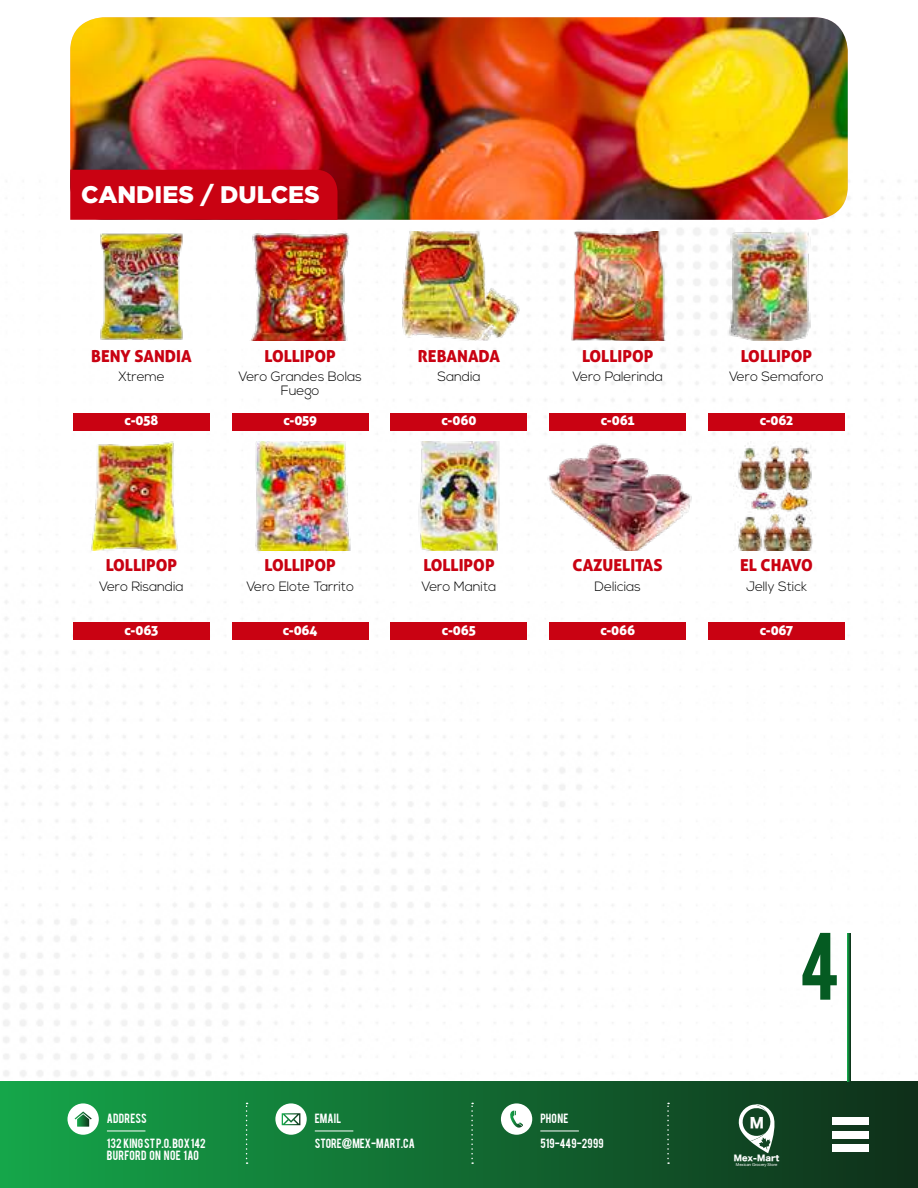
<style>
.page{position:relative;width:918px;height:1188px;background:#fff}
.page>*{position:absolute;margin:0;border:0;box-sizing:border-box;transform-origin:0 0}
.t1{font:75px "Bebas";color:#055b22}
.t2{font:900 24px "Gotham";color:#fff}
.t3{font:16.5px "Aller Display";color:#c90212}
.t4{font:13.8px "Hira Kaku Std N W8";color:#fff}
.t5{font:300 13.5px/13.5px "Nexa";letter-spacing:-.01em;color:#000;text-align:center}
.t6{font:13.5px "Aller Display";letter-spacing:-.01em;color:#fff}
.t7{font:10.5px/12.6px "Bebas";color:#fff}
.t8{font:10.5px "Bebas";letter-spacing:.02em;color:#fff}
.t9{font:8.1px "Hira Kaku Std N W8";color:#fff}
.t10{font:4.05px "Helvetica Neue";color:#fff}
</style>
<div class="page">
<img style="left:0;top:180px;width:918px;height:902px">
<div style="left:0;top:1082px;width:918px;height:106px;background:linear-gradient(to right,#15a64a,#11311b)"></div>
<img style="left:70px;top:17px;width:778px;height:203px">
<div style="left:70px;top:170px;width:268px;height:50px;background:#c90212"></div>
<div style="left:67px;top:1103px;width:32px;height:32px;background:#fff;border-radius:50%"></div>
<svg style="left:275px;top:1103px;width:32px;height:32px"></svg>
<svg style="left:246px;top:1103px;width:2px;height:61px"></svg>
<svg style="left:471px;top:1103px;width:2px;height:61px"></svg>
<svg style="left:667px;top:1103px;width:2px;height:61px"></svg>
<svg style="left:847px;top:933px;width:3px;height:149px"></svg>
<svg style="left:282px;top:1113px;width:18px;height:12px"></svg>
<svg style="left:75px;top:1112px;width:17px;height:15px"></svg>
<hr style="left:315px;top:1131px;width:38px;height:1px;background:#fff">
<hr style="left:107px;top:1131px;width:38px;height:1px;background:#fff">
<div style="left:501px;top:1103px;width:31px;height:32px;background:#fff;border-radius:50%"></div>
<svg style="left:510px;top:1111px;width:13px;height:17px"></svg>
<hr style="left:540px;top:1131px;width:39px;height:1px;background:#fff">
<div style="left:832px;top:1117px;width:36px;height:8px;background:#fff"></div>
<div style="left:832px;top:1131px;width:36px;height:7px;background:#fff"></div>
<div style="left:832px;top:1145px;width:36px;height:7px;background:#fff"></div>
<svg style="left:738px;top:1104px;width:38px;height:49px"></svg>
<img style="left:87px;top:231px;width:109px;height:110px">
<div style="left:73px;top:413px;width:137px;height:17px;background:#c90212"></div>
<img style="left:234px;top:231px;width:134px;height:110px">
<div style="left:232px;top:413px;width:136px;height:17px;background:#c90212"></div>
<img style="left:402px;top:231px;width:119px;height:110px">
<div style="left:391px;top:413px;width:136px;height:17px;background:#c90212"></div>
<img style="left:564px;top:231px;width:108px;height:110px">
<div style="left:550px;top:413px;width:136px;height:17px;background:#c90212"></div>
<img style="left:716px;top:231px;width:109px;height:110px">
<div style="left:708px;top:413px;width:137px;height:17px;background:#c90212"></div>
<img style="left:85px;top:442px;width:99px;height:108px">
<div style="left:73px;top:623px;width:137px;height:17px;background:#c90212"></div>
<img style="left:252px;top:442px;width:103px;height:108px">
<div style="left:232px;top:623px;width:136px;height:17px;background:#c90212"></div>
<img style="left:401px;top:442px;width:113px;height:108px">
<div style="left:391px;top:623px;width:136px;height:17px;background:#c90212"></div>
<img style="left:544px;top:442px;width:148px;height:108px">
<div style="left:550px;top:623px;width:136px;height:17px;background:#c90212"></div>
<img style="left:733px;top:442px;width:87px;height:108px">
<div style="left:708px;top:623px;width:137px;height:17px;background:#c90212"></div>
<h2 class="t2" style="left:81px;top:181px;width:240px">CANDIES / DULCES</h2>
<p class="t3" style="left:91px;top:345px;width:102px">BENY SANDIA</p>
<p class="t5" style="left:118px;top:371px;width:48px">Xtreme</p>
<p class="t6" style="left:125px;top:412px;width:35px">c-058</p>
<p class="t3" style="left:265px;top:345px;width:73px">LOLLIPOP</p>
<p class="t5" style="left:239px;top:371px;width:125px">Vero Grandes Bolas<br>Fuego</p>
<p class="t6" style="left:283px;top:412px;width:35px">c-059</p>
<p class="t3" style="left:106px;top:555px;width:73px">LOLLIPOP</p>
<p class="t5" style="left:99px;top:580px;width:86px">Vero Risandia</p>
<p class="t6" style="left:125px;top:621px;width:35px">c-063</p>
<p class="t3" style="left:265px;top:555px;width:73px">LOLLIPOP</p>
<p class="t5" style="left:247px;top:580px;width:109px">Vero Elote Tarrito</p>
<p class="t6" style="left:283px;top:621px;width:37px">c-064</p>
<p class="t3" style="left:418px;top:345px;width:84px">REBANADA</p>
<p class="t5" style="left:437px;top:371px;width:45px">Sandia</p>
<p class="t6" style="left:442px;top:412px;width:36px">c-060</p>
<p class="t3" style="left:423px;top:555px;width:73px">LOLLIPOP</p>
<p class="t5" style="left:422px;top:580px;width:76px">Vero Manita</p>
<p class="t6" style="left:442px;top:621px;width:36px">c-065</p>
<p class="t3" style="left:582px;top:345px;width:73px">LOLLIPOP</p>
<p class="t5" style="left:573px;top:371px;width:92px">Vero Palerinda</p>
<p class="t6" style="left:601px;top:412px;width:35px">c-061</p>
<p class="t3" style="left:573px;top:555px;width:92px">CAZUELITAS</p>
<p class="t5" style="left:595px;top:580px;width:48px">Delicias</p>
<p class="t6" style="left:600px;top:621px;width:36px">c-066</p>
<p class="t3" style="left:741px;top:345px;width:73px">LOLLIPOP</p>
<p class="t5" style="left:729px;top:371px;width:96px">Vero Semaforo</p>
<p class="t6" style="left:760px;top:412px;width:35px">c-062</p>
<p class="t3" style="left:740px;top:555px;width:74px">EL CHAVO</p>
<p class="t5" style="left:746px;top:580px;width:62px">Jelly Stick</p>
<p class="t6" style="left:760px;top:621px;width:35px">c-067</p>
<p class="t8" style="left:107px;top:1110px;width:41px">ADDRESS</p>
<p class="t7" style="left:107px;top:1136px;width:100px">132 KING ST P.O. BOX 142<br>BURFORD ON N0E 1A0</p>
<p class="t7" style="left:315px;top:1111px;width:28px">EMAIL</p>
<p class="t7" style="left:315px;top:1136px;width:101px">STORE@MEX-MART.CA</p>
<p class="t7" style="left:540px;top:1111px;width:30px">PHONE</p>
<p class="t7" style="left:540px;top:1136px;width:65px">519-449-2999</p>
<h1 class="t1" style="left:799px;top:912px;width:43px">4</h1>
<p class="t4" style="left:750px;top:1115px;width:16px">M</p>
<p class="t9" style="left:734px;top:1153px;width:47px">Mex-Mart</p>
<p class="t10" style="left:736px;top:1162px;width:43px">Mexican Grocery Store</p>
</div>
